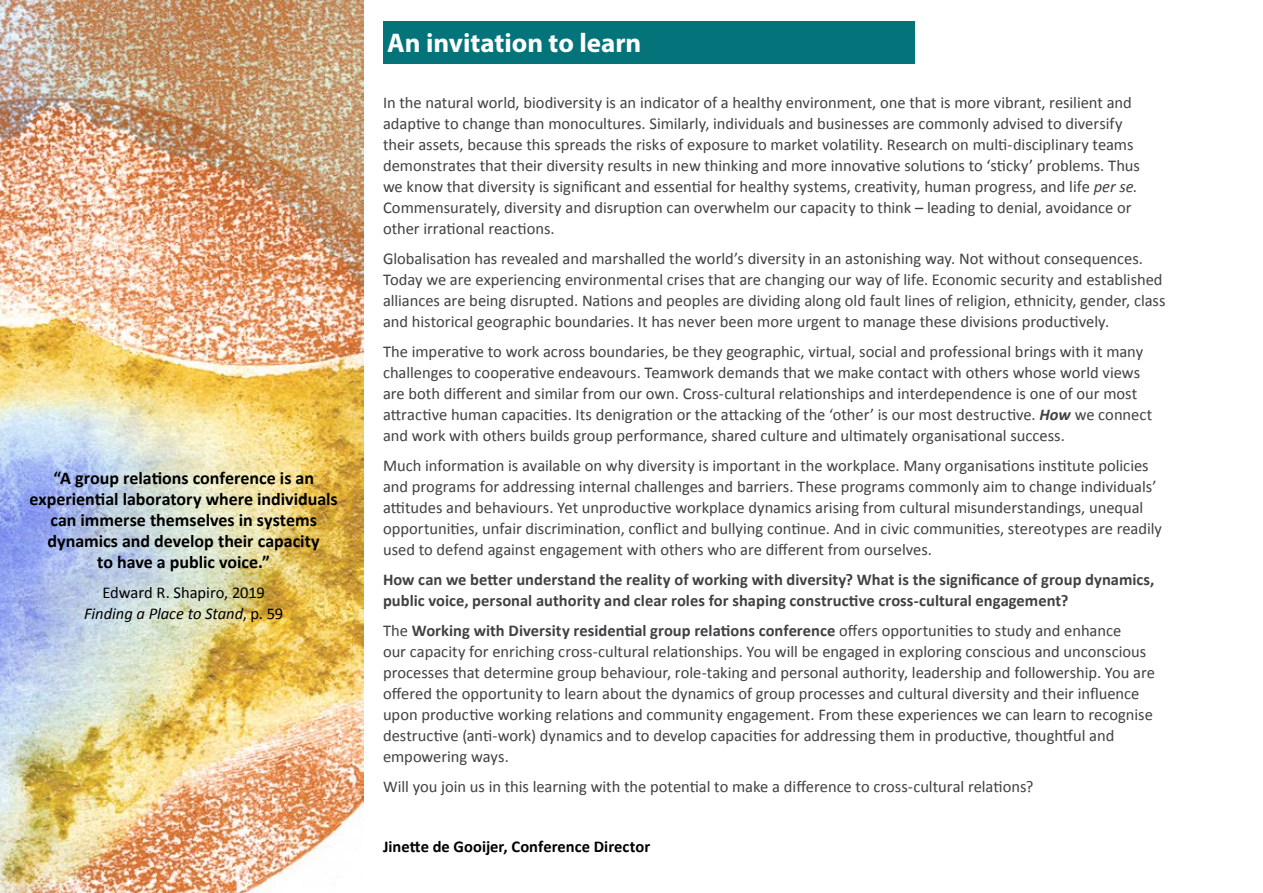
<style>
.page{position:relative;width:1263px;height:893px;background:#fff}
.page>*{position:absolute;margin:0;border:0;box-sizing:border-box;transform-origin:0 0}
.t1{font:700 27px "Myriad Pro";color:#fff}
.t2{font:700 18px/21px "Calibri";color:#000;text-align:center}
.t3{font:16.5px/21px "Calibri";color:#414042}
.t4{font:700 16.5px/21px "Calibri";color:#414042}
.t5{font:16.5px/21px "Calibri";letter-spacing:-.005em;color:#000;text-align:center}
.t6{font:700 16.5px "Calibri";color:#000}
.s1{font-style:italic}
.s2{font-weight:700;font-style:italic}
.s3{font-weight:700}
</style>
<div class="page">
<img style="left:0;top:0;width:363px;height:893px">
<div style="left:383px;top:21px;width:531px;height:43px;background:#04747a"></div>
<p class="t2" style="left:30px;top:468px;width:310px">“A group relations conference is an experiential laboratory where individuals can immerse themselves in systems dynamics and develop their capacity<br>to have a public voice.”</p>
<p class="t5" style="left:84px;top:582px;width:201px">Edward R. Shapiro, 2019<br><span class="s1">Finding a Place to Stand</span>, p. 59</p>
<h1 class="t1" style="left:387px;top:25px;width:256px">An invitation to learn</h1>
<p class="t3" style="left:383px;top:92px;width:758px">In the natural world, biodiversity is an indicator of a healthy environment, one that is more vibrant, resilient and adaptive to change than monocultures. Similarly, individuals and businesses are commonly advised to diversify their assets, because this spreads the risks of exposure to market volatility. Research on multi-disciplinary teams demonstrates that their diversity results in new thinking and more innovative solutions to ‘sticky’ problems. Thus we know that diversity is significant and essential for healthy systems, creativity, human progress, and life <span class="s1">per se</span>.<br>Commensurately, diversity and disruption can overwhelm our capacity to think – leading to denial, avoidance or other irrational reactions.</p>
<p class="t3" style="left:383px;top:248px;width:784px">Globalisation has revealed and marshalled the world’s diversity in an astonishing way. Not without consequences.<br>Today we are experiencing environmental crises that are changing our way of life. Economic security and established alliances are being disrupted. Nations and peoples are dividing along old fault lines of religion, ethnicity, gender, class and historical geographic boundaries. It has never been more urgent to manage these divisions productively.</p>
<p class="t3" style="left:383px;top:341px;width:771px">The imperative to work across boundaries, be they geographic, virtual, social and professional brings with it many challenges to cooperative endeavours. Teamwork demands that we make contact with others whose world views are both different and similar from our own. Cross-cultural relationships and interdependence is one of our most attractive human capacities. Its denigration or the attacking of the ‘other’ is our most destructive. <span class="s2">How</span> we connect and work with others builds group performance, shared culture and ultimately organisational success.</p>
<p class="t3" style="left:383px;top:455px;width:780px">Much information is available on why diversity is important in the workplace. Many organisations institute policies and programs for addressing internal challenges and barriers. These programs commonly aim to change individuals’ attitudes and behaviours. Yet unproductive workplace dynamics arising from cultural misunderstandings, unequal opportunities, unfair discrimination, conflict and bullying continue. And in civic communities, stereotypes are readily used to defend against engagement with others who are different from ourselves.</p>
<p class="t4" style="left:383px;top:569px;width:773px">How can we better understand the reality of working with diversity? What is the significance of group dynamics, public voice, personal authority and clear roles for shaping constructive cross-cultural engagement?</p>
<p class="t3" style="left:383px;top:620px;width:773px">The <span class="s3">Working with Diversity residential group relations conference</span> offers opportunities to study and enhance<br>our capacity for enriching cross-cultural relationships. You will be engaged in exploring conscious and unconscious processes that determine group behaviour, role-taking and personal authority, leadership and followership. You are offered the opportunity to learn about the dynamics of group processes and cultural diversity and their influence upon productive working relations and community engagement. From these experiences we can learn to recognise destructive (anti-work) dynamics and to develop capacities for addressing them in productive, thoughtful and empowering ways.</p>
<p class="t3" style="left:383px;top:776px;width:652px">Will you join us in this learning with the potential to make a difference to cross-cultural relations?</p>
<p class="t6" style="left:383px;top:836px;width:269px">Jinette de Gooijer, Conference Director</p>
</div>
